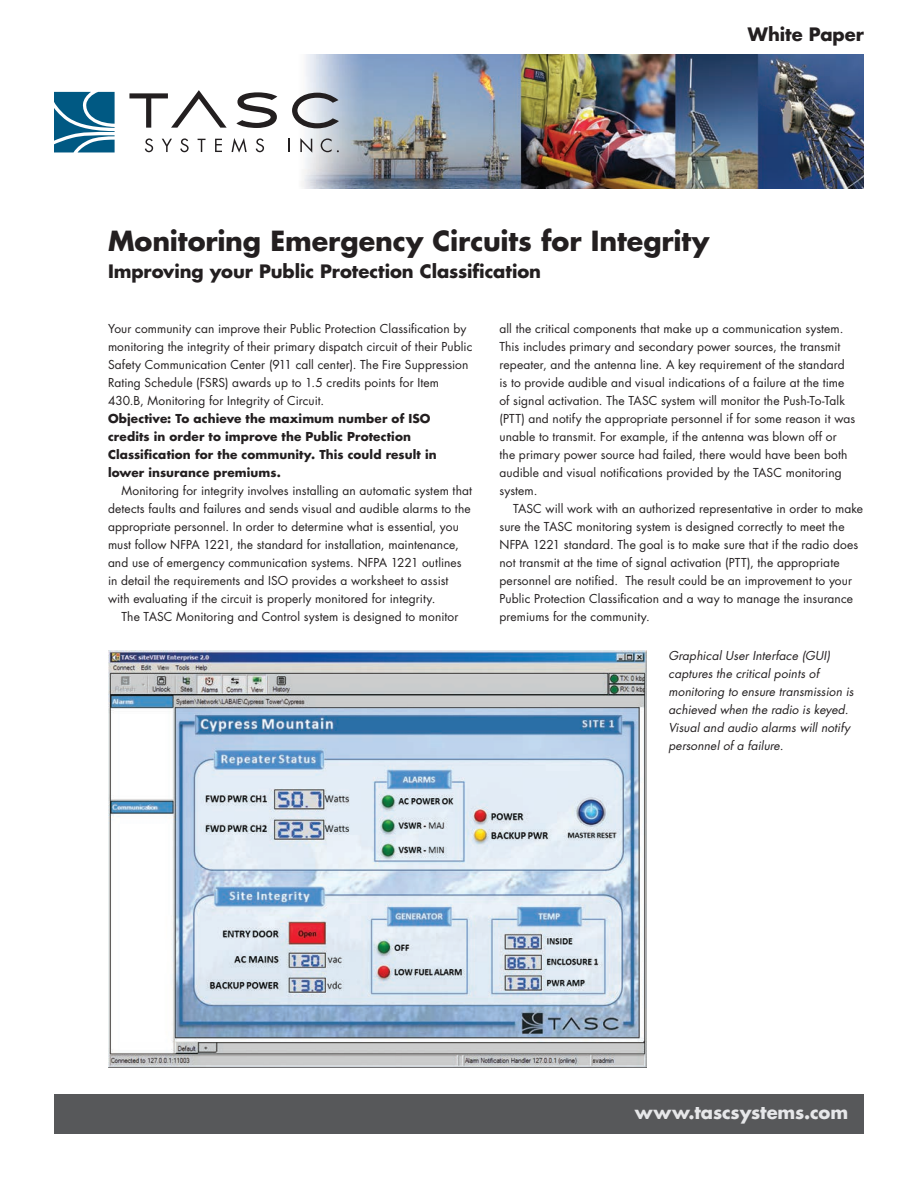
<style>
.page{position:relative;width:918px;height:1188px;background:#fff}
.page>*{position:absolute;margin:0;border:0;box-sizing:border-box;transform-origin:0 0}
.t1{font:700 27px "Futura";letter-spacing:-.005em;color:#231f20}
.t2{font:700 18px "Futura";letter-spacing:-.005em;color:#231f20}
.t3{font:700 18px "Futura";letter-spacing:-.005em;color:#e6e7e9}
.t4{font:12px/18px "Futura";letter-spacing:.01em;color:#231f20}
.t5{font:italic 12px/18px "Futura";letter-spacing:.005em;color:#231f20}
.t6{font:700 12px/18px "Futura";letter-spacing:.01em;color:#231f20}
</style>
<div class="page">
<div style="left:54px;top:1094px;width:810px;height:40px;background:#57585a"></div>
<img style="left:302px;top:54px;width:562px;height:135px">
<svg style="left:292px;top:93px;width:47px;height:35px"></svg>
<svg style="left:129px;top:90px;width:98px;height:38px"></svg>
<svg style="left:236px;top:92px;width:41px;height:36px"></svg>
<svg style="left:54px;top:92px;width:61px;height:60px"></svg>
<svg style="left:145px;top:138px;width:8px;height:14px"></svg>
<svg style="left:162px;top:139px;width:10px;height:13px"></svg>
<svg style="left:180px;top:138px;width:9px;height:14px"></svg>
<svg style="left:198px;top:139px;width:8px;height:13px"></svg>
<svg style="left:215px;top:139px;width:7px;height:13px"></svg>
<svg style="left:232px;top:138px;width:15px;height:15px"></svg>
<svg style="left:256px;top:138px;width:8px;height:14px"></svg>
<svg style="left:288px;top:139px;width:1px;height:13px"></svg>
<svg style="left:300px;top:138px;width:12px;height:15px"></svg>
<svg style="left:321px;top:138px;width:18px;height:14px"></svg>
<img style="left:108px;top:651px;width:539px;height:416px">
<h2 class="t2" style="left:748px;top:22px;width:118px">White Paper</h2>
<h1 class="t1" style="left:108px;top:222px;width:603px">Monitoring Emergency Circuits for Integrity</h1>
<h2 class="t2" style="left:108px;top:259px;width:435px">Improving your Public Protection Classification</h2>
<p class="t4" style="left:108px;top:320px;width:366px">Your community can improve their Public Protection Classification by monitoring the integrity of their primary dispatch circuit of their Public Safety Communication Center (911 call center). The Fire Suppression Rating Schedule (FSRS) awards up to 1.5 credits points for Item 430.B, Monitoring for Integrity of Circuit.</p>
<p class="t6" style="left:108px;top:410px;width:330px">Objective: To achieve the maximum number of ISO credits in order to improve the Public Protection Classification for the community. This could result in lower insurance premiums.</p>
<p class="t4" style="left:108px;top:482px;width:366px;text-indent:14px">Monitoring for integrity involves installing an automatic system that detects faults and failures and sends visual and audible alarms to the appropriate personnel. In order to determine what is essential, you must follow NFPA 1221, the standard for installation, maintenance, and use of emergency communication systems. NFPA 1221 outlines in detail the requirements and ISO provides a worksheet to assist with evaluating if the circuit is properly monitored for integrity.</p>
<p class="t4" style="left:122px;top:608px;width:338px">The TASC Monitoring and Control system is designed to monitor</p>
<p class="t4" style="left:500px;top:320px;width:357px">all the critical components that make up a communication system.<br>This includes primary and secondary power sources, the transmit repeater, and the antenna line. A key requirement of the standard is to provide audible and visual indications of a failure at the time of signal activation. The TASC system will monitor the Push-To-Talk (PTT) and notify the appropriate personnel if for some reason it was unable to transmit. For example, if the antenna was blown off or the primary power source had failed, there would have been both audible and visual notifications provided by the TASC monitoring system.</p>
<p class="t4" style="left:500px;top:500px;width:365px;text-indent:14px">TASC will work with an authorized representative in order to make sure the TASC monitoring system is designed correctly to meet the NFPA 1221 standard. The goal is to make sure that if the radio does not transmit at the time of signal activation (PTT), the appropriate personnel are notified. The result could be an improvement to your Public Protection Classification and a way to manage the insurance premiums for the community.</p>
<p class="t5" style="left:669px;top:647px;width:187px">Graphical User Interface (GUI) captures the critical points of monitoring to ensure transmission is achieved when the radio is keyed.<br>Visual and audio alarms will notify personnel of a failure.</p>
<h2 class="t3" style="left:635px;top:1100px;width:215px">www.tascsystems.com</h2>
</div>
